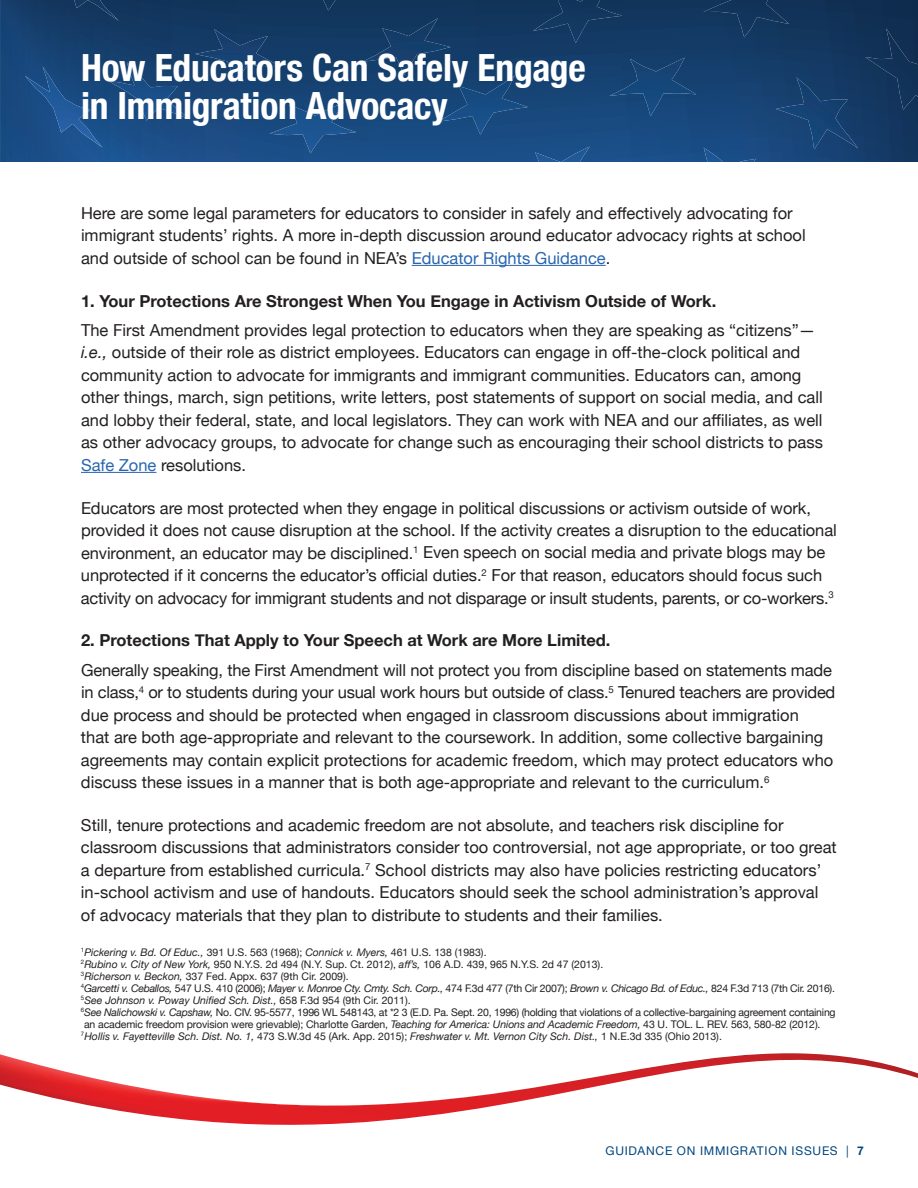
<style>
.page{position:relative;width:918px;height:1188px;background:#fff}
.page>*{position:absolute;margin:0;border:0;box-sizing:border-box;transform-origin:0 0}
.t1{font:700 condensed 37.5px/37.5px "Helvetica Neue";letter-spacing:-.005em;color:#fff}
.t2{font:16.5px/22.5px "Helvetica Neue";color:#231f20}
.t3{font:700 16.5px "Helvetica Neue";color:#231f20}
.t4{font:12px "Helvetica Neue";letter-spacing:.065em;color:#00467e}
.t5{font:10.5px/12px "Helvetica Neue";letter-spacing:-.01em;color:#231f20}
.s1{color:#2865b1}
.s2{font-style:italic}
.s3{font-weight:700}
</style>
<div class="page">
<svg style="left:0;top:0;width:918px;height:162px;background:#154170"></svg>
<img style="left:25px;top:66px;width:78px;height:82px">
<img style="left:535px;top:146px;width:55px;height:16px">
<img style="left:704px;top:148px;width:52px;height:14px">
<img style="left:108px;top:62px;width:82px;height:59px">
<img style="left:269px;top:102px;width:87px;height:51px">
<img style="left:438px;top:76px;width:90px;height:59px">
<img style="left:609px;top:58px;width:87px;height:58px">
<img style="left:776px;top:77px;width:82px;height:72px">
<img style="left:69px;top:0;width:50px;height:21px">
<img style="left:195px;top:29px;width:86px;height:52px">
<img style="left:362px;top:18px;width:89px;height:57px">
<img style="left:533px;top:0;width:89px;height:43px">
<div style="left:703px;top:0;width:86px;height:37px;background:#12365e"></div>
<img style="left:865px;top:28px;width:53px;height:95px">
<img style="left:287px;top:0;width:88px;height:11px">
<svg style="left:0;top:1053px;width:918px;height:72px"></svg>
<hr style="left:412px;top:265px;width:194px;height:1px;background:#2865b1">
<hr style="left:81px;top:472px;width:75px;height:1px;background:#2865b1">
<h1 class="t1" style="left:81px;top:47px;width:506px">How Educators Can Safely Engage in Immigration Advocacy</h1>
<p class="t2" style="left:81px;top:203px;width:726px">Here are some legal parameters for educators to consider in safely and effectively advocating for immigrant students’ rights. A more in-depth discussion around educator advocacy rights at school and outside of school can be found in NEA’s <span class="s1">Educator Rights Guidance</span>.</p>
<p class="t3" style="left:81px;top:288px;width:637px">1. Your Protections Are Strongest When You Engage in Activism Outside of Work.</p>
<p class="t2" style="left:81px;top:320px;width:744px">The First Amendment provides legal protection to educators when they are speaking as “citizens”— <span class="s2">i.e.,</span> outside of their role as district employees. Educators can engage in off-the-clock political and community action to advocate for immigrants and immigrant communities. Educators can, among other things, march, sign petitions, write letters, post statements of support on social media, and call and lobby their federal, state, and local legislators. They can work with NEA and our affiliates, as well as other advocacy groups, to advocate for change such as encouraging their school districts to pass <span class="s1">Safe Zone</span> resolutions.</p>
<p class="t2" style="left:81px;top:497px;width:757px">Educators are most protected when they engage in political discussions or activism outside of work, provided it does not cause disruption at the school. If the activity creates a disruption to the educational environment, an educator may be disciplined.<sup>1</sup> Even speech on social media and private blogs may be unprotected if it concerns the educator’s official duties.<sup>2</sup> For that reason, educators should focus such activity on advocacy for immigrant students and not disparage or insult students, parents, or co-workers.<sup>3</sup></p>
<p class="t3" style="left:81px;top:627px;width:531px">2. Protections That Apply to Your Speech at Work are More Limited.</p>
<p class="t2" style="left:81px;top:659px;width:756px">Generally speaking, the First Amendment will not protect you from discipline based on statements made in class,<sup>4</sup> or to students during your usual work hours but outside of class.<sup>5</sup> Tenured teachers are provided due process and should be protected when engaged in classroom discussions about immigration<br>that are both age-appropriate and relevant to the coursework. In addition, some collective bargaining agreements may contain explicit protections for academic freedom, which may protect educators who discuss these issues in a manner that is both age-appropriate and relevant to the curriculum.<sup>6</sup></p>
<p class="t2" style="left:81px;top:815px;width:757px">Still, tenure protections and academic freedom are not absolute, and teachers risk discipline for classroom discussions that administrators consider too controversial, not age appropriate, or too great a departure from established curricula.<sup>7</sup> School districts may also have policies restricting educators’ in-school activism and use of handouts. Educators should seek the school administration’s approval of advocacy materials that they plan to distribute to students and their families.</p>
<p class="t5" style="left:81px;top:946px;width:756px"><sup>1</sup><span class="s2">Pickering v. Bd. Of Educ.,</span> 391 U.S. 563 (1968); <span class="s2">Connick v. Myers,</span> 461 U.S. 138 (1983).<br><sup>2</sup><span class="s2">Rubino v. City of New York,</span> 950 N.Y.S. 2d 494 (N.Y. Sup. Ct. 2012), <span class="s2">aff’s,</span> 106 A.D. 439, 965 N.Y.S. 2d 47 (2013).<br><sup>3</sup><span class="s2">Richerson v. Beckon,</span> 337 Fed. Appx. 637 (9th Cir. 2009).<br><sup>4</sup><span class="s2">Garcetti v. Ceballos,</span> 547 U.S. 410 (2006); <span class="s2">Mayer v. Monroe Cty. Cmty. Sch. Corp.,</span> 474 F.3d 477 (7th Cir 2007); <span class="s2">Brown v. Chicago Bd. of Educ.,</span> 824 F.3d 713 (7th Cir. 2016).<br><sup>5</sup><span class="s2">See Johnson v. Poway Unified Sch. Dist.,</span> 658 F.3d 954 (9th Cir. 2011).<br><sup>6</sup><span class="s2">See Nalichowski v. Capshaw,</span> No. CIV. 95-5577, 1996 WL 548143, at *2 3 (E.D. Pa. Sept. 20, 1996) (holding that violations of a collective-bargaining agreement containing an academic freedom provision were grievable); Charlotte Garden, <span class="s2">Teaching for America: Unions and Academic Freedom,</span> 43 U. TOL. L. REV. 563, 580-82 (2012).<br><sup>7</sup><span class="s2">Hollis v. Fayetteville Sch. Dist. No. 1,</span> 473 S.W.3d 45 (Ark. App. 2015); <span class="s2">Freshwater v. Mt. Vernon City Sch. Dist.,</span> 1 N.E.3d 335 (Ohio 2013).</p>
<p class="t4" style="left:605px;top:1142px;width:260px">GUIDANCE ON IMMIGRATION ISSUES | <span class="s3">7</span></p>
</div>
